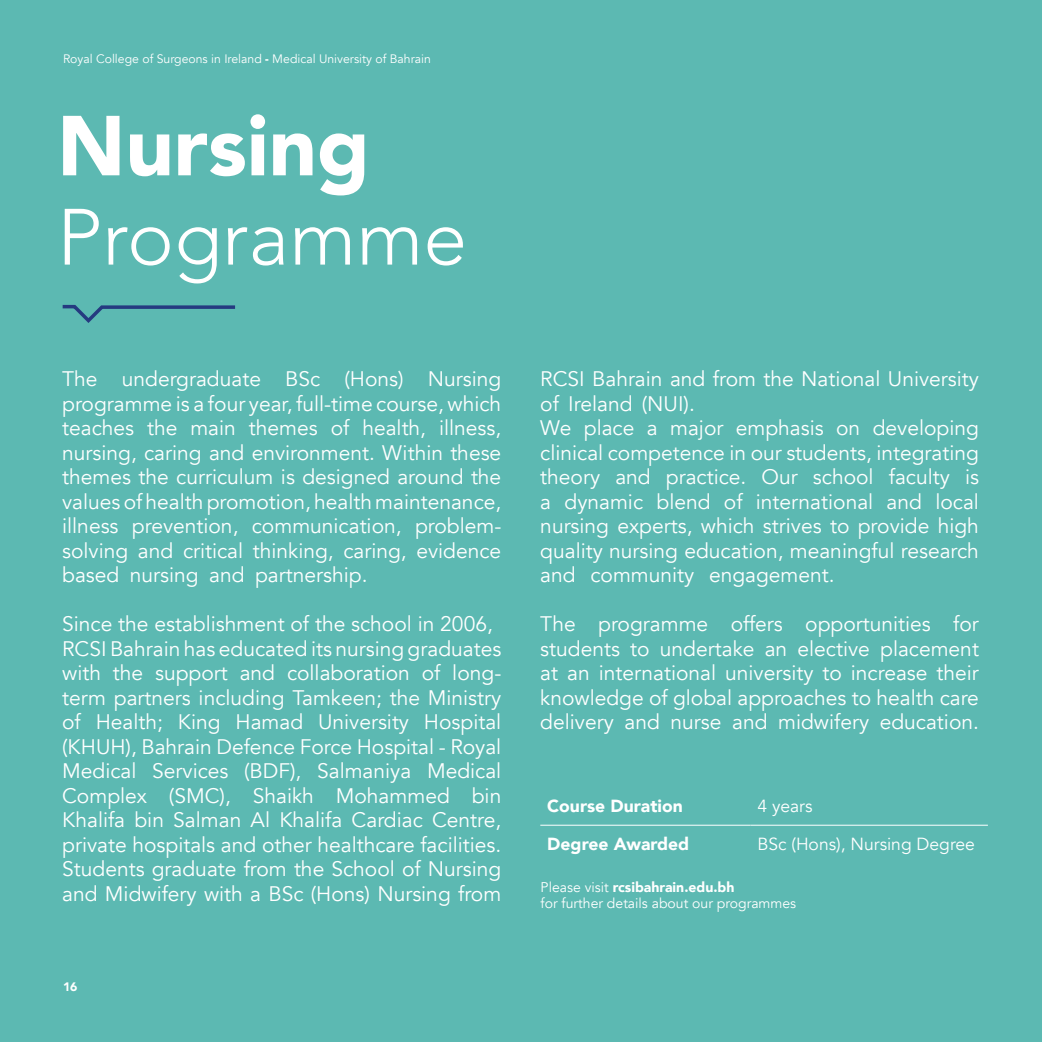
<style>
.page{position:relative;width:1042px;height:1042px;background:#5cb9b2}
.page>*{position:absolute;margin:0;border:0;box-sizing:border-box;transform-origin:0 0}
.t1{font:900 84px "Avenir";color:#fff}
.t2{font:300 78.75px "Avenir";color:#fff}
.t3{font:21px/24.5px "Avenir";color:#fff;text-align:justify}
.t4{font:17.5px "Avenir";color:#fff}
.t5{font:900 17.5px "Avenir";color:#fff}
.t6{font:14px "Avenir";color:#fff}
.t7{font:900 14px "Avenir";color:#fff}
.t8{font:12.25px "Avenir";color:#fff}
.t9{font:900 12.25px "Avenir";color:#fff}
.s1{font-weight:900}
.s2{font-weight:400}
</style>
<div class="page">
<svg style="left:62px;top:304px;width:174px;height:19px"></svg>
<hr style="left:540px;top:825px;width:210px;height:1px;background:#fff">
<hr style="left:750px;top:825px;width:238px;height:1px;background:#fff">
<p class="t8" style="left:63px;top:51px;width:369px">Royal College of Surgeons in Ireland <span class="s1">-</span> Medical University of Bahrain</p>
<p class="t1" style="left:57px;top:74px;width:314px">Nursing</p>
<p class="t2" style="left:57px;top:191px;width:411px">Programme</p>
<p class="t3" style="left:62px;top:367px;width:441px">The undergraduate BSc (Hons) Nursing programme is a four year, full-time course, which teaches the main themes of health, illness, nursing, caring and environment. Within these themes the curriculum is designed around the values of health promotion, health maintenance, illness prevention, communication, problem&shy;solving and critical thinking, caring, evidence based nursing and partnership.</p>
<p class="t3" style="left:62px;top:612px;width:432px">Since the establishment of the school in 2006,</p>
<p class="t3" style="left:62px;top:637px;width:441px">RCSI Bahrain has educated its nursing graduates with the support and collaboration of long&shy;term partners including Tamkeen; the Ministry of Health; King Hamad University Hospital (KHUH), Bahrain Defence Force Hospital - Royal Medical Services (BDF), Salmaniya Medical Complex (SMC), Shaikh Mohammed bin Khalifa bin Salman Al Khalifa Cardiac Centre, private hospitals and other healthcare facilities.<br>Students graduate from the School of Nursing and Midwifery with a BSc (Hons) Nursing from</p>
<p class="t9" style="left:63px;top:976px;width:16px">16</p>
<p class="t3" style="left:540px;top:367px;width:440px">RCSI Bahrain and from the National University of Ireland (NUI).</p>
<p class="t3" style="left:540px;top:416px;width:440px">We place a major emphasis on developing clinical competence in our students, integrating theory and practice. Our school faculty is a dynamic blend of international and local nursing experts, which strives to provide high quality nursing education, meaningful research and community engagement.</p>
<p class="t3" style="left:540px;top:612px;width:440px">The programme offers opportunities for students to undertake an elective placement at an international university to increase their knowledge of global approaches to health care delivery and nurse and midwifery education.</p>
<p class="t5" style="left:547px;top:790px;width:137px">Course Duration</p>
<p class="t4" style="left:757px;top:795px;width:57px">4 years</p>
<p class="t5" style="left:547px;top:828px;width:143px">Degree Awarded</p>
<p class="t4" style="left:757px;top:833px;width:219px">BSc (Hons), Nursing Degree</p>
<p class="t7" style="left:541px;top:874px;width:195px"><span class="s2">Please visit</span> rcsibahrain.edu.bh</p>
<p class="t6" style="left:541px;top:895px;width:257px">for further details about our programmes</p>
</div>
